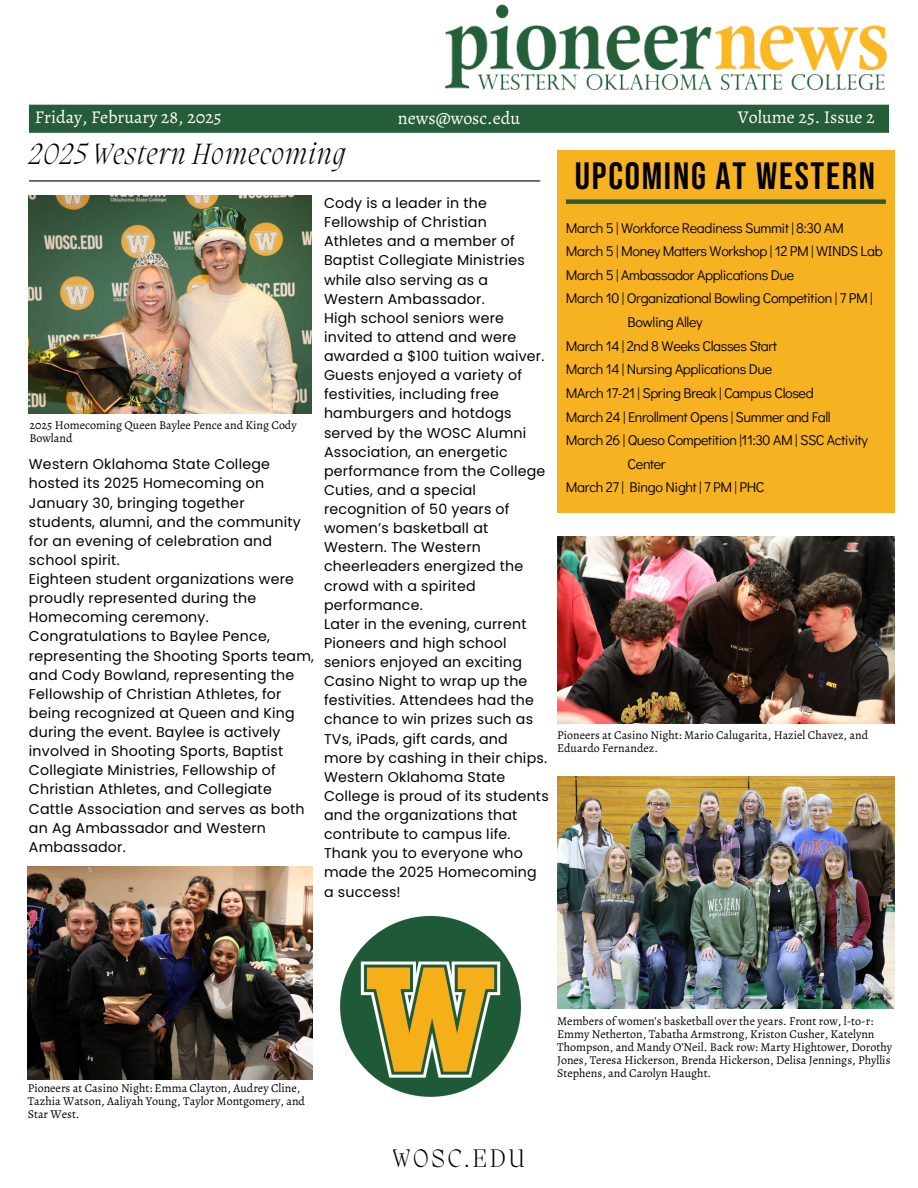
<style>
.page{position:relative;width:918px;height:1188px;background:#fff}
.page>*{position:absolute;margin:0;border:0;box-sizing:border-box;transform-origin:0 0}
.t1{font:37.95px "Bebas Neue";letter-spacing:.045em;color:#000}
.t2{font:italic 200 30px "Migra";letter-spacing:.04em;color:#000}
.t3{font:200 26.1px "Migra";letter-spacing:.1em;color:#000}
.t4{font:18px "Alegreya";color:#fff}
.t5{font:14.25px/19.2px "Poppins";letter-spacing:.015em;color:#000}
.t6{font:14.25px "Didact Gothic";letter-spacing:-.025em;color:#000}
.t7{font:12px/13px "Alegreya";color:#000}
</style>
<div class="page">
<div style="left:29px;top:105px;width:860px;height:28px;background:#245d38"></div>
<img style="left:423px;top:4px;width:466px;height:101px">
<div style="left:557px;top:151px;width:338px;height:362px;background:#f6b221"></div>
<div style="left:566px;top:199px;width:320px;height:5px;background:#245d38"></div>
<hr style="left:29px;top:180px;width:511px;height:2px;background:#000">
<img style="left:29px;top:196px;width:282px;height:217px">
<img style="left:557px;top:776px;width:338px;height:233px">
<img style="left:557px;top:537px;width:338px;height:187px">
<img style="left:28px;top:866px;width:284px;height:214px">
<img style="left:340px;top:916px;width:180px;height:180px">
<h4 class="t4" style="left:35px;top:105px;width:188px">Friday, February 28, 2025</h4>
<h4 class="t4" style="left:398px;top:106px;width:124px">news@wosc.edu</h4>
<h4 class="t4" style="left:738px;top:105px;width:138px">Volume 25. Issue 2</h4>
<h1 class="t2" style="left:29px;top:139px;width:318px">2025 Western Homecoming</h1>
<p class="t7" style="left:29px;top:418px;width:269px">2025 Homecoming Queen Baylee Pence and King Cody<br>Bowland</p>
<p class="t5" style="left:29px;top:455px;width:287px">Western Oklahoma State College hosted its 2025 Homecoming on<br>January 30, bringing together students, alumni, and the community for an evening of celebration and school spirit.<br>Eighteen student organizations were proudly represented during the<br>Homecoming ceremony.<br>Congratulations to Baylee Pence, representing the Shooting Sports team, and Cody Bowland, representing the<br>Fellowship of Christian Athletes, for being recognized at Queen and King during the event. Baylee is actively involved in Shooting Sports, Baptist<br>Collegiate Ministries, Fellowship of<br>Christian Athletes, and Collegiate<br>Cattle Association and serves as both an Ag Ambassador and Western<br>Ambassador.</p>
<p class="t5" style="left:324px;top:193px;width:226px">Cody is a leader in the<br>Fellowship of Christian<br>Athletes and a member of<br>Baptist Collegiate Ministries while also serving as a<br>Western Ambassador.<br>High school seniors were invited to attend and were awarded a $100 tuition waiver.<br>Guests enjoyed a variety of festivities, including free hamburgers and hotdogs served by the WOSC Alumni<br>Association, an energetic performance from the College<br>Cuties, and a special recognition of 50 years of women’s basketball at<br>Western. The Western cheerleaders energized the crowd with a spirited performance.<br>Later in the evening, current<br>Pioneers and high school seniors enjoyed an exciting<br>Casino Night to wrap up the festivities. Attendees had the chance to win prizes such as<br>TVs, iPads, gift cards, and more by cashing in their chips.<br>Western Oklahoma State<br>College is proud of its students and the organizations that contribute to campus life.<br>Thank you to everyone who made the 2025 Homecoming a success!</p>
<p class="t1" style="left:575px;top:154px;width:302px">UPCOMING AT WESTERN</p>
<h2 class="t6" style="left:566px;top:218px;width:279px">March 5 | Workforce Readiness Summit | 8:30 AM</h2>
<h2 class="t6" style="left:566px;top:241px;width:318px">March 5 | Money Matters Workshop | 12 PM | WINDS Lab</h2>
<h2 class="t6" style="left:566px;top:265px;width:230px">March 5 | Ambassador Applications Due</h2>
<h2 class="t6" style="left:566px;top:289px;width:308px">March 10 | Organizational Bowling Competition | 7 PM |</h2>
<h2 class="t6" style="left:628px;top:312px;width:77px">Bowling Alley</h2>
<h2 class="t6" style="left:566px;top:336px;width:212px">March 14 | 2nd 8 Weeks Classes Start</h2>
<h2 class="t6" style="left:566px;top:359px;width:208px">March 14 | Nursing Applications Due</h2>
<h2 class="t6" style="left:566px;top:383px;width:249px">MArch 17-21 | Spring Break | Campus Closed</h2>
<h2 class="t6" style="left:566px;top:407px;width:266px">March 24 | Enrollment Opens | Summer and Fall</h2>
<h2 class="t6" style="left:566px;top:430px;width:303px">March 26 | Queso Competition |11:30 AM | SSC Activity</h2>
<h2 class="t6" style="left:628px;top:454px;width:40px">Center</h2>
<h2 class="t6" style="left:566px;top:478px;width:200px">March 27 | Bingo Night | 7 PM | PHC</h2>
<p class="t7" style="left:557px;top:729px;width:313px">Pioneers at Casino Night: Mario Calugarita, Haziel Chavez, and<br>Eduardo Fernandez.</p>
<h5 class="t7" style="left:28px;top:1081px;width:279px">Pioneers at Casino Night: Emma Clayton, Audrey Cline,<br>Tazhia Watson, Aaliyah Young, Taylor Montgomery, and<br>Star West.</h5>
<p class="t3" style="left:393px;top:1146px;width:134px">WOSC.EDU</p>
<h5 class="t7" style="left:557px;top:1014px;width:337px">Members of women’s basketball over the years. Front row, l-to-r:<br>Emmy Netherton, Tabatha Armstrong, Kriston Cusher, Katelynn Thompson, and Mandy O’Neil. Back row: Marty Hightower, Dorothy Jones, Teresa Hickerson, Brenda Hickerson, Delisa Jennings, Phyllis Stephens, and Carolyn Haught.</h5>
</div>
